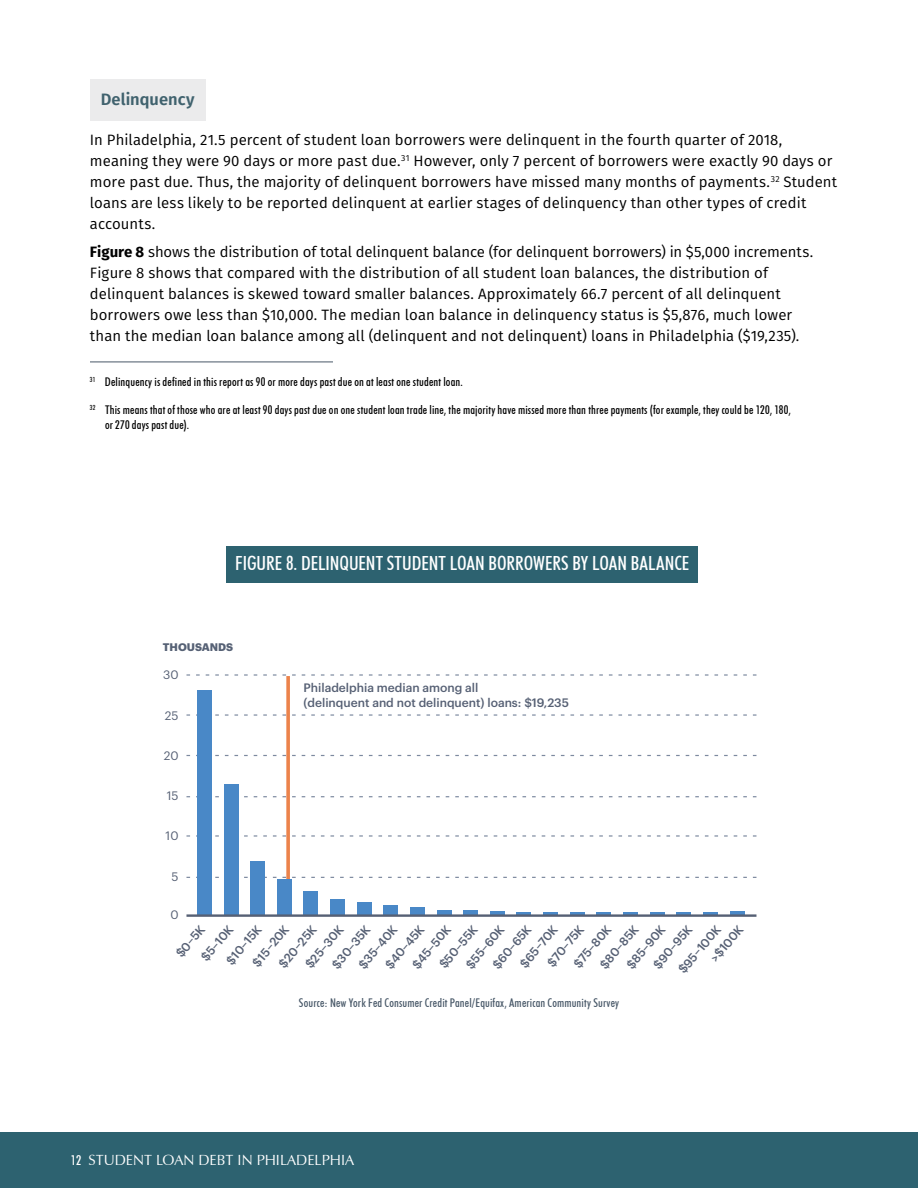
<style>
.page{position:relative;width:918px;height:1188px;background:#fff}
.page>*{position:absolute;margin:0;border:0;box-sizing:border-box;transform-origin:0 0}
.t1{font:500 condensed 19.5px "Futura BT";color:#fff}
.t2{font:600 16.5px "Fira Sans";letter-spacing:.005em;color:#40626e}
.t3{font:15px/21px "Fira Sans";letter-spacing:.005em;color:#000}
.t4{font:14.7px "Zapf Humanist 601 BT";color:#fff}
.t5{font:500 condensed 12px/15px "Futura BT";letter-spacing:.015em;color:#000}
.t6{font:500 12px/14.4px "Graphik";color:#566074}
.t7{font:500 condensed 12px "Futura BT";letter-spacing:.01em;color:#485868}
.t8{font:12px "Graphik";color:#566074}
.t9{font:700 10.8px "Graphik";color:#566175}
.s1{font-weight:700}
.s2{font-family:"Futura BT";font-weight:500;font-stretch:condensed;font-size:13.5px}
</style>
<div class="page">
<div style="left:0;top:1132px;width:918px;height:56px;background:#2d6270"></div>
<div style="left:90px;top:79px;width:115px;height:42px;background:#ebebec"></div>
<hr style="left:90px;top:362px;width:243px;height:1px;background:#485868">
<svg style="left:186px;top:877px;width:570px;height:1px"></svg>
<svg style="left:186px;top:835px;width:570px;height:2px"></svg>
<svg style="left:186px;top:796px;width:570px;height:1px"></svg>
<svg style="left:186px;top:755px;width:570px;height:1px"></svg>
<svg style="left:186px;top:714px;width:570px;height:2px"></svg>
<svg style="left:186px;top:674px;width:570px;height:2px"></svg>
<div style="left:197px;top:690px;width:15px;height:225px;background:#4988c7"></div>
<div style="left:224px;top:784px;width:14px;height:131px;background:#4988c7"></div>
<div style="left:250px;top:861px;width:15px;height:54px;background:#4988c7"></div>
<div style="left:304px;top:892px;width:14px;height:23px;background:#4988c7"></div>
<div style="left:330px;top:899px;width:15px;height:16px;background:#4988c7"></div>
<div style="left:357px;top:902px;width:15px;height:13px;background:#4988c7"></div>
<div style="left:384px;top:906px;width:14px;height:9px;background:#4988c7"></div>
<div style="left:410px;top:907px;width:15px;height:8px;background:#4988c7"></div>
<div style="left:437px;top:910px;width:14px;height:5px;background:#4988c7"></div>
<div style="left:463px;top:910px;width:15px;height:5px;background:#4988c7"></div>
<hr style="left:490px;top:911px;width:15px;height:4px;background:#4988c7">
<hr style="left:517px;top:912px;width:14px;height:3px;background:#4988c7">
<hr style="left:543px;top:912px;width:15px;height:3px;background:#4988c7">
<hr style="left:570px;top:912px;width:15px;height:3px;background:#4988c7">
<hr style="left:597px;top:912px;width:14px;height:3px;background:#4988c7">
<hr style="left:623px;top:912px;width:15px;height:3px;background:#4988c7">
<hr style="left:650px;top:912px;width:14px;height:3px;background:#4988c7">
<hr style="left:676px;top:912px;width:15px;height:3px;background:#4988c7">
<hr style="left:703px;top:912px;width:15px;height:3px;background:#4988c7">
<hr style="left:730px;top:911px;width:14px;height:4px;background:#4988c7">
<svg style="left:286px;top:676px;width:4px;height:203px"></svg>
<div style="left:277px;top:879px;width:15px;height:36px;background:#4988c7"></div>
<hr style="left:186px;top:914px;width:570px;height:3px;background:#566074">
<div style="left:227px;top:546px;width:471px;height:37px;background:#2d6270"></div>
<p class="t2" style="left:101px;top:86px;width:95px">Delinquency</p>
<p class="t3" style="left:90px;top:129px;width:749px">In Philadelphia, 21.5 percent of student loan borrowers were delinquent in the fourth quarter of 2018, meaning they were 90 days or more past due.<sup>31</sup> However, only 7 percent of borrowers were exactly 90 days or more past due. Thus, the majority of delinquent borrowers have missed many months of payments.<sup>32</sup> Student loans are less likely to be reported delinquent at earlier stages of delinquency than other types of credit accounts.</p>
<p class="t3" style="left:90px;top:241px;width:725px"><span class="s1">Figure 8</span> shows the distribution of total delinquent balance (for delinquent borrowers) in $5,000 increments.<br>Figure 8 shows that compared with the distribution of all student loan balances, the distribution of delinquent balances is skewed toward smaller balances. Approximately 66.7 percent of all delinquent borrowers owe less than $10,000. The median loan balance in delinquency status is $5,876, much lower than the median loan balance among all (delinquent and not delinquent) loans in Philadelphia ($19,235).</p>
<p class="t5" style="left:90px;top:374px;width:374px"><sup>31</sup> Delinquency is defined in this report as 90 or more days past due on at least one student loan.</p>
<p class="t5" style="left:105px;top:402px;width:687px;text-indent:-15px"><sup>32</sup> This means that of those who are at least 90 days past due on one student loan trade line, the majority have missed more than three payments (for example, they could be 120, 180, or 270 days past due).</p>
<h1 class="t1" style="left:235px;top:551px;width:456px">FIGURE 8. DELINQUENT STUDENT LOAN BORROWERS BY LOAN BALANCE</h1>
<p class="t9" style="left:163px;top:639px;width:72px">THOUSANDS</p>
<p class="t8" style="left:163px;top:666px;width:17px">30</p>
<p class="t8" style="left:165px;top:706px;width:15px">25</p>
<p class="t8" style="left:164px;top:746px;width:16px">20</p>
<p class="t8" style="left:167px;top:787px;width:13px">15</p>
<p class="t8" style="left:166px;top:827px;width:14px">10</p>
<p class="t8" style="left:171px;top:867px;width:9px">5</p>
<p class="t8" style="left:170px;top:906px;width:10px">0</p>
<p class="t6" style="left:304px;top:680px;width:267px">Philadelphia median among all<br>(delinquent and not delinquent) loans: $19,235</p>
<p class="t6" style="left:570px;top:961px;width:53px;rotate:-50deg">$75–80K</p>
<p class="t6" style="left:692px;top:943px;width:45px;line-height:17.2px;text-indent:-30px;rotate:-50deg">$95–100K &gt;$100K</p>
<p class="t6" style="left:623px;top:962px;width:54px;rotate:-50deg">$85–90K</p>
<p class="t6" style="left:172px;top:950px;width:39px;rotate:-50deg">$0–5K</p>
<p class="t6" style="left:355px;top:962px;width:54px;rotate:-50deg">$35–40K</p>
<p class="t6" style="left:516px;top:961px;width:52px;rotate:-50deg">$65–70K</p>
<p class="t6" style="left:489px;top:962px;width:54px;rotate:-50deg">$60–65K</p>
<p class="t6" style="left:543px;top:960px;width:51px;rotate:-50deg">$70–75K</p>
<p class="t6" style="left:650px;top:962px;width:54px;rotate:-50deg">$90–95K</p>
<p class="t6" style="left:275px;top:961px;width:53px;rotate:-50deg">$20–25K</p>
<p class="t6" style="left:382px;top:962px;width:54px;rotate:-50deg">$40–45K</p>
<p class="t6" style="left:328px;top:962px;width:54px;rotate:-50deg">$30–35K</p>
<p class="t6" style="left:301px;top:961px;width:53px;rotate:-50deg">$25–30K</p>
<p class="t6" style="left:197px;top:954px;width:44px;rotate:-50deg">$5–10K</p>
<p class="t6" style="left:596px;top:962px;width:54px;rotate:-50deg">$80–85K</p>
<p class="t6" style="left:408px;top:962px;width:54px;rotate:-50deg">$45–50K</p>
<p class="t6" style="left:222px;top:958px;width:49px;rotate:-50deg">$10–15K</p>
<p class="t6" style="left:435px;top:961px;width:53px;rotate:-50deg">$50–55K</p>
<p class="t6" style="left:249px;top:959px;width:51px;rotate:-50deg">$15–20K</p>
<p class="t6" style="left:462px;top:962px;width:54px;rotate:-50deg">$55–60K</p>
<p class="t7" style="left:299px;top:995px;width:322px">Source: New York Fed Consumer Credit Panel/Equifax, American Community Survey</p>
<p class="t4" style="left:71px;top:1151px;width:285px"><span class="s2">12</span> STUDENT LOAN DEBT IN PHILADELPHIA</p>
</div>
